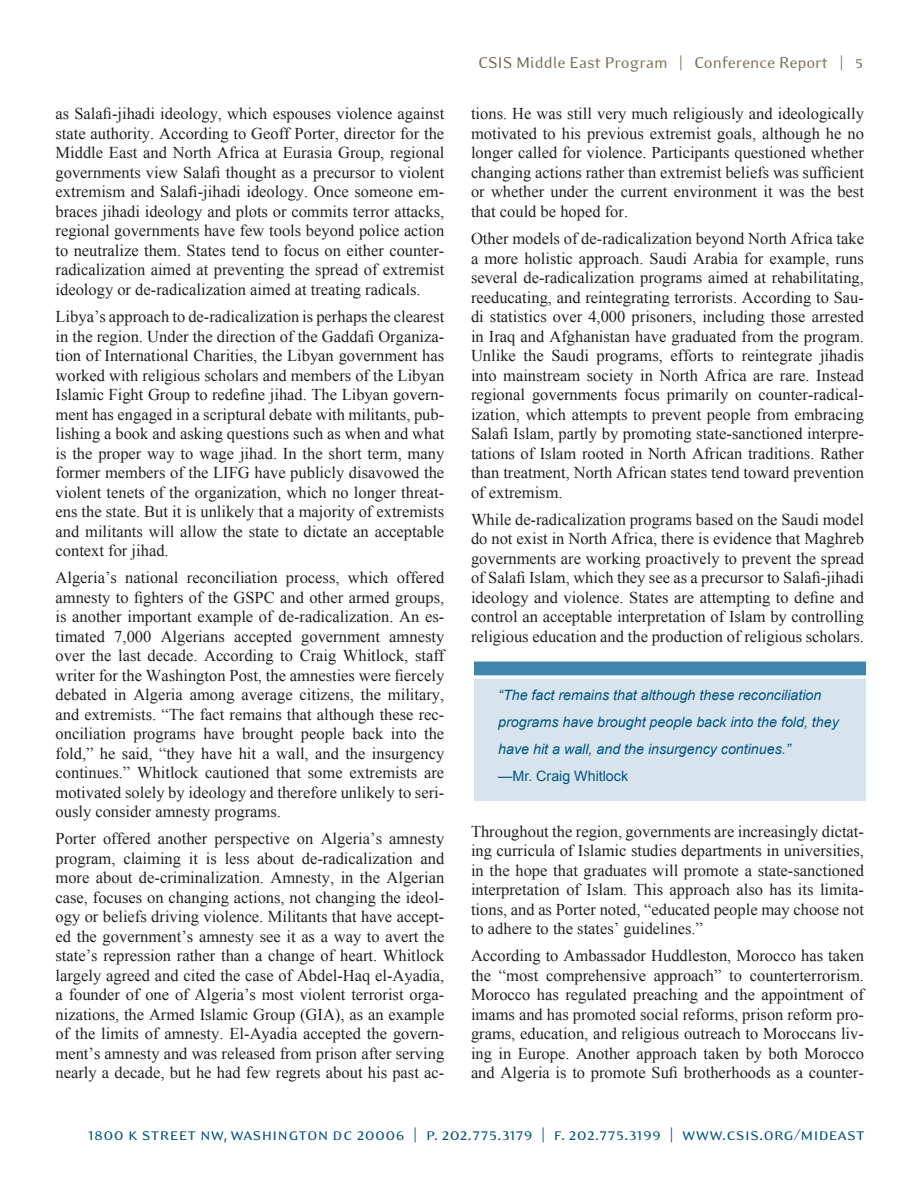
<style>
.page{position:relative;width:918px;height:1188px;background:#fff}
.page>*{position:absolute;margin:0;border:0;box-sizing:border-box;transform-origin:0 0}
.t1{font:18px "Eidetic Modern Smallcaps";letter-spacing:.02em;color:#005480}
.t2{font:18px "Eidetic Modern";color:#7c6954}
.Body_Text{font:16.5px/19.5px "Times New Roman";color:#231f20;text-align:justify}
.pullquote{font:italic 14.25px/27px "Arial";color:#005480}
.pullquote-2{font:14.25px "Arial";color:#005480}
</style>
<div class="page">
<div style="left:474px;top:680px;width:392px;height:121px;background:#d7e4ee"></div>
<svg style="left:474px;top:661px;width:393px;height:19px;background:#71a4c1"></svg>
<p class="Body_Text" style="left:56px;top:104px;width:390px">as Salafi-jihadi ideology, which espouses violence against state authority. According to Geoff Porter, director for the Middle East and North Africa at Eurasia Group, regional governments view Salafi thought as a precursor to violent extremism and Salafi-jihadi ideology. Once someone em&shy;braces jihadi ideology and plots or commits terror attacks, regional governments have few tools beyond police action to neutralize them. States tend to focus on either counter&shy;radicalization aimed at preventing the spread of extremist ideology or de-radicalization aimed at treating radicals.</p>
<p class="Body_Text" style="left:56px;top:306px;width:390px">Libya’s approach to de-radicalization is perhaps the clearest in the region. Under the direction of the Gaddafi Organiza&shy;tion of International Charities, the Libyan government has worked with religious scholars and members of the Libyan Islamic Fight Group to redefine jihad. The Libyan govern&shy;ment has engaged in a scriptural debate with militants, pub&shy;lishing a book and asking questions such as when and what is the proper way to wage jihad. In the short term, many former members of the LIFG have publicly disavowed the violent tenets of the organization, which no longer threat&shy;ens the state. But it is unlikely that a majority of extremists and militants will allow the state to dictate an acceptable context for jihad.</p>
<p class="Body_Text" style="left:56px;top:568px;width:390px">Algeria’s national reconciliation process, which offered amnesty to fighters of the GSPC and other armed groups, is another important example of de-radicalization. An es&shy;timated 7,000 Algerians accepted government amnesty over the last decade. According to Craig Whitlock, staff writer for the Washington Post, the amnesties were fiercely debated in Algeria among average citizens, the military, and extremists. “The fact remains that although these rec&shy;onciliation programs have brought people back into the fold,” he said, “they have hit a wall, and the insurgency continues.” Whitlock cautioned that some extremists are motivated solely by ideology and therefore unlikely to seri&shy;ously consider amnesty programs.</p>
<p class="Body_Text" style="left:56px;top:829px;width:390px">Porter offered another perspective on Algeria’s amnesty program, claiming it is less about de-radicalization and more about de-criminalization. Amnesty, in the Algerian case, focuses on changing actions, not changing the ideol&shy;ogy or beliefs driving violence. Militants that have accept&shy;ed the government’s amnesty see it as a way to avert the state’s repression rather than a change of heart. Whitlock largely agreed and cited the case of Abdel-Haq el-Ayadia, a founder of one of Algeria’s most violent terrorist orga&shy;nizations, the Armed Islamic Group (GIA), as an example of the limits of amnesty. El-Ayadia accepted the govern&shy;ment’s amnesty and was released from prison after serving nearly a decade, but he had few regrets about his past ac-</p>
<p class="t2" style="left:478px;top:53px;width:387px">CSIS Middle East Program | Conference Report | 5</p>
<p class="Body_Text" style="left:471px;top:104px;width:395px">tions. He was still very much religiously and ideologically motivated to his previous extremist goals, although he no longer called for violence. Participants questioned whether changing actions rather than extremist beliefs was sufficient or whether under the current environment it was the best that could be hoped for.</p>
<p class="Body_Text" style="left:471px;top:228px;width:395px">Other models of de-radicalization beyond North Africa take a more holistic approach. Saudi Arabia for example, runs several de-radicalization programs aimed at rehabilitating, reeducating, and reintegrating terrorists. According to Sau&shy;di statistics over 4,000 prisoners, including those arrested in Iraq and Afghanistan have graduated from the program.<br>Unlike the Saudi programs, efforts to reintegrate jihadis into mainstream society in North Africa are rare. Instead regional governments focus primarily on counter-radical&shy;ization, which attempts to prevent people from embracing Salafi Islam, partly by promoting state-sanctioned interpre&shy;tations of Islam rooted in North African traditions. Rather than treatment, North African states tend toward prevention of extremism.</p>
<p class="Body_Text" style="left:471px;top:509px;width:395px">While de-radicalization programs based on the Saudi model do not exist in North Africa, there is evidence that Maghreb governments are working proactively to prevent the spread of Salafi Islam, which they see as a precursor to Salafi-jihadi ideology and violence. States are attempting to define and control an acceptable interpretation of Islam by controlling religious education and the production of religious scholars.</p>
<p class="pullquote" style="left:498px;top:681px;width:342px">“The fact remains that although these reconciliation programs have brought people back into the fold, they have hit a wall, and the insurgency continues.”</p>
<p class="pullquote-2" style="left:498px;top:766px;width:131px">—Mr. Craig Whitlock</p>
<p class="Body_Text" style="left:471px;top:821px;width:395px">Throughout the region, governments are increasingly dictat&shy;ing curricula of Islamic studies departments in universities, in the hope that graduates will promote a state-sanctioned interpretation of Islam. This approach also has its limita&shy;tions, and as Porter noted, “educated people may choose not to adhere to the states’ guidelines.”</p>
<p class="Body_Text" style="left:471px;top:946px;width:395px">According to Ambassador Huddleston, Morocco has taken the “most comprehensive approach” to counterterrorism.<br>Morocco has regulated preaching and the appointment of imams and has promoted social reforms, prison reform pro&shy;grams, education, and religious outreach to Moroccans liv&shy;ing in Europe. Another approach taken by both Morocco and Algeria is to promote Sufi brotherhoods as a counter-</p>
<p class="t1" style="left:88px;top:1125px;width:778px">1800 k street nw, washington dc 20006 | p. 202.775.3179 | f. 202.775.3199 | www.csis.org/mideast</p>
</div>
